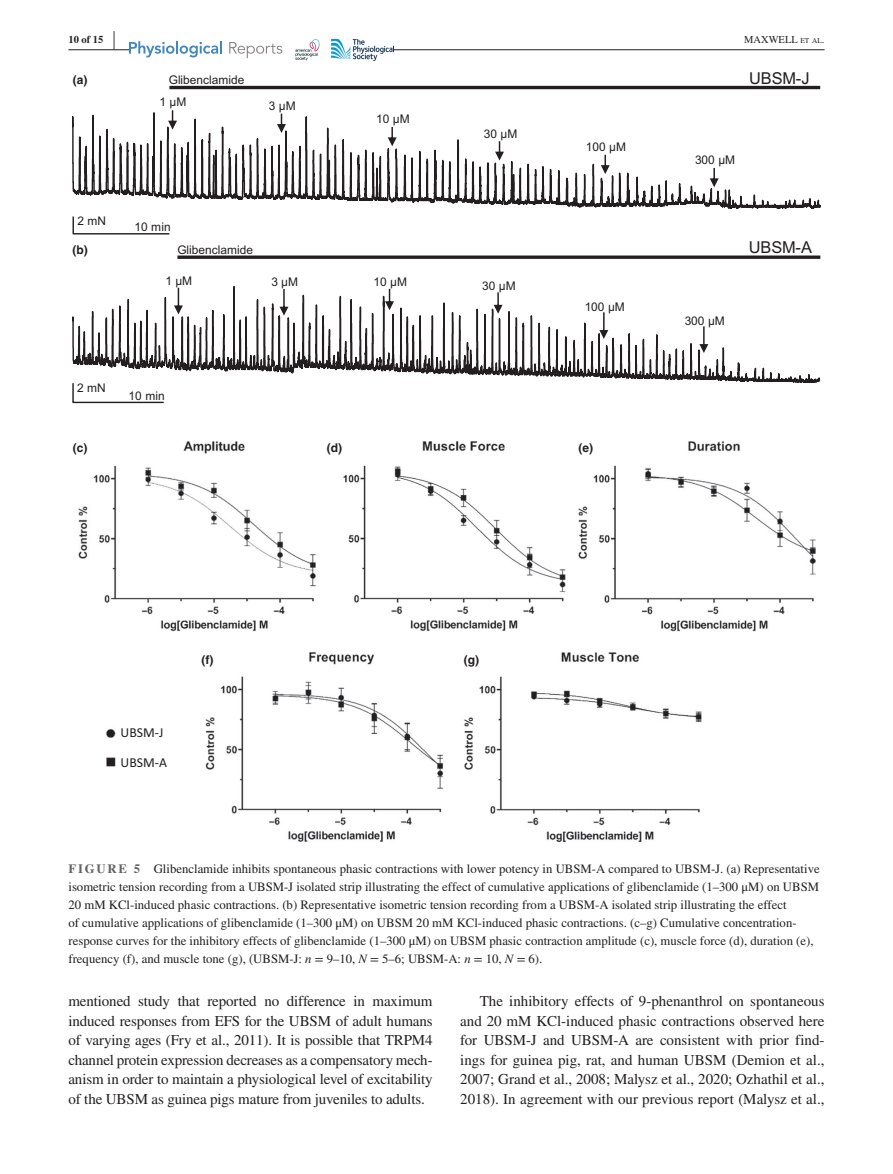
<style>
.page{position:relative;width:893px;height:1174px;background:#fff}
.page>*{position:absolute;margin:0;border:0;box-sizing:border-box;transform-origin:0 0}
.t1{font:700 25.95px "STIX";color:#231f20;scale:.36 1}
.t2{font:16.35px "Arial";letter-spacing:-.005em;color:#231f20}
.t3{font:15px/19.5px "STIX";letter-spacing:-.01em;color:#231f20;text-align:justify}
.t4{font:13.65px/29.4px "Calibri";color:#231f20}
.t5{font:12.75px/18px "STIX";color:#231f20}
.t6{font:700 12px "Helvetica";color:#231f20}
.t7{font:11.85px "Arial";color:#231f20}
.t8{font:10.5px "STIX";color:#231f20}
.t9{font:700 10.5px "STIX";color:#231f20}
.s1{font-size:7.35px}
.s2{font-weight:700;color:#636366}
.s3{font-style:italic}
</style>
<div class="page">
<hr style="left:68px;top:49px;width:756px;height:1px;background:#231f20">
<div style="left:129px;top:39px;width:265px;height:21px;background:#fff"></div>
<svg style="left:295px;top:39px;width:25px;height:21px"></svg>
<img style="left:332px;top:39px;width:62px;height:21px">
<svg style="left:129px;top:41px;width:93px;height:16px"></svg>
<svg style="left:229px;top:42px;width:53px;height:16px"></svg>
<img style="left:79px;top:472px;width:736px;height:369px">
<svg style="left:72px;top:310px;width:749px;height:162px"></svg>
<svg style="left:72px;top:382px;width:93px;height:22px"></svg>
<svg style="left:174px;top:310px;width:9px;height:4px"></svg>
<svg style="left:280px;top:310px;width:8px;height:5px"></svg>
<svg style="left:599px;top:312px;width:9px;height:27px"></svg>
<svg style="left:494px;top:310px;width:9px;height:4px"></svg>
<svg style="left:699px;top:326px;width:9px;height:27px"></svg>
<svg style="left:72px;top:85px;width:749px;height:225px"></svg>
<svg style="left:72px;top:215px;width:99px;height:20px"></svg>
<hr style="left:169px;top:86px;width:651px;height:3px;background:#231f20">
<svg style="left:168px;top:110px;width:9px;height:20px"></svg>
<svg style="left:277px;top:114px;width:9px;height:19px"></svg>
<svg style="left:601px;top:155px;width:9px;height:19px"></svg>
<svg style="left:710px;top:168px;width:9px;height:19px"></svg>
<svg style="left:388px;top:127px;width:9px;height:19px"></svg>
<svg style="left:495px;top:141px;width:9px;height:19px"></svg>
<p class="t9" style="left:68px;top:33px;width:36px">10 of 15</p>
<h1 class="t1" style="left:113px;top:24px;width:7px">|</h1>
<p class="t8" style="left:744px;top:32px;width:82px">MAXWELL <span class="s1">et al</span> .</p>
<p class="t6" style="left:73px;top:72px;width:16px">(a)</p>
<p class="t7" style="left:169px;top:72px;width:77px">Glibenclamide</p>
<p class="t2" style="left:749px;top:68px;width:62px">UBSM-J</p>
<p class="t7" style="left:160px;top:94px;width:28px">1 μM</p>
<p class="t7" style="left:484px;top:126px;width:35px">30 μM</p>
<p class="t7" style="left:269px;top:98px;width:28px">3μM</p>
<p class="t7" style="left:376px;top:111px;width:35px">10 μM</p>
<p class="t7" style="left:586px;top:139px;width:42px">100 μM</p>
<p class="t7" style="left:695px;top:152px;width:42px">300 μM</p>
<p class="t7" style="left:77px;top:213px;width:30px">2mN</p>
<p class="t7" style="left:135px;top:219px;width:38px">10 min</p>
<p class="t6" style="left:73px;top:242px;width:17px">(b)</p>
<p class="t7" style="left:177px;top:242px;width:77px">Glibenclamide</p>
<p class="t2" style="left:749px;top:236px;width:65px">UBSM-A</p>
<p class="t7" style="left:165px;top:273px;width:28px">1 μM</p>
<p class="t7" style="left:271px;top:274px;width:28px">3μM</p>
<p class="t7" style="left:373px;top:274px;width:35px">10 μM</p>
<p class="t7" style="left:482px;top:278px;width:35px">30 μM</p>
<p class="t7" style="left:585px;top:299px;width:42px">100 μM</p>
<p class="t7" style="left:685px;top:313px;width:42px">300 μM</p>
<p class="t7" style="left:77px;top:380px;width:30px">2mN</p>
<p class="t7" style="left:129px;top:388px;width:38px">10 min</p>
<p class="t6" style="left:73px;top:440px;width:16px">(c)</p>
<p class="t6" style="left:327px;top:440px;width:17px">(d)</p>
<p class="t6" style="left:578px;top:440px;width:16px">(e)</p>
<p class="t4" style="left:121px;top:718px;width:48px">UBSM-J<br>UBSM-A</p>
<p class="t6" style="left:202px;top:652px;width:13px">(f)</p>
<p class="t6" style="left:464px;top:652px;width:17px">(g)</p>
<p class="t5" style="left:68px;top:860px;width:753px"><span class="s2">FIGURE 5</span> Glibenclamide inhibits spontaneous phasic contractions with lower potency in UBSM-A compared to UBSM-J. (a) Representative isometric tension recording from a UBSM-J isolated strip illustrating the effect of cumulative applications of glibenclamide (1–300 μM) on UBSM 20 mM KCl-induced phasic contractions. (b) Representative isometric tension recording from a UBSM-A isolated strip illustrating the effect<br>of cumulative applications of glibenclamide (1–300 μM) on UBSM 20 mM KCl-induced phasic contractions. (c–g) Cumulative concentration&shy;response curves for the inhibitory effects of glibenclamide (1–300 μM) on UBSM phasic contraction amplitude (c), muscle force (d), duration (e), frequency (f), and muscle tone (g), (UBSM-J: <span class="s3">n</span> = 9–10, <span class="s3">N</span> = 5–6; UBSM-A: <span class="s3">n</span> = 10, <span class="s3">N</span> = 6).</p>
<p class="t3" style="left:68px;top:992px;width:366px">mentioned study that reported no difference in maximum induced responses from EFS for the UBSM of adult humans of varying ages (Fry et al., 2011). It is possible that TRPM4 channel protein expression decreases as a compensatory mech&shy;anism in order to maintain a physiological level of excitability of the UBSM as guinea pigs mature from juveniles to adults.</p>
<p class="t3" style="left:460px;top:992px;width:366px;text-indent:20px">The inhibitory effects of 9-phenanthrol on spontaneous and 20 mM KCl-induced phasic contractions observed here for UBSM-J and UBSM-A are consistent with prior find&shy;ings for guinea pig, rat, and human UBSM (Demion et al., 2007; Grand et al., 2008; Malysz et al., 2020; Ozhathil et al., 2018). In agreement with our previous report (Malysz et al.,</p>
</div>
